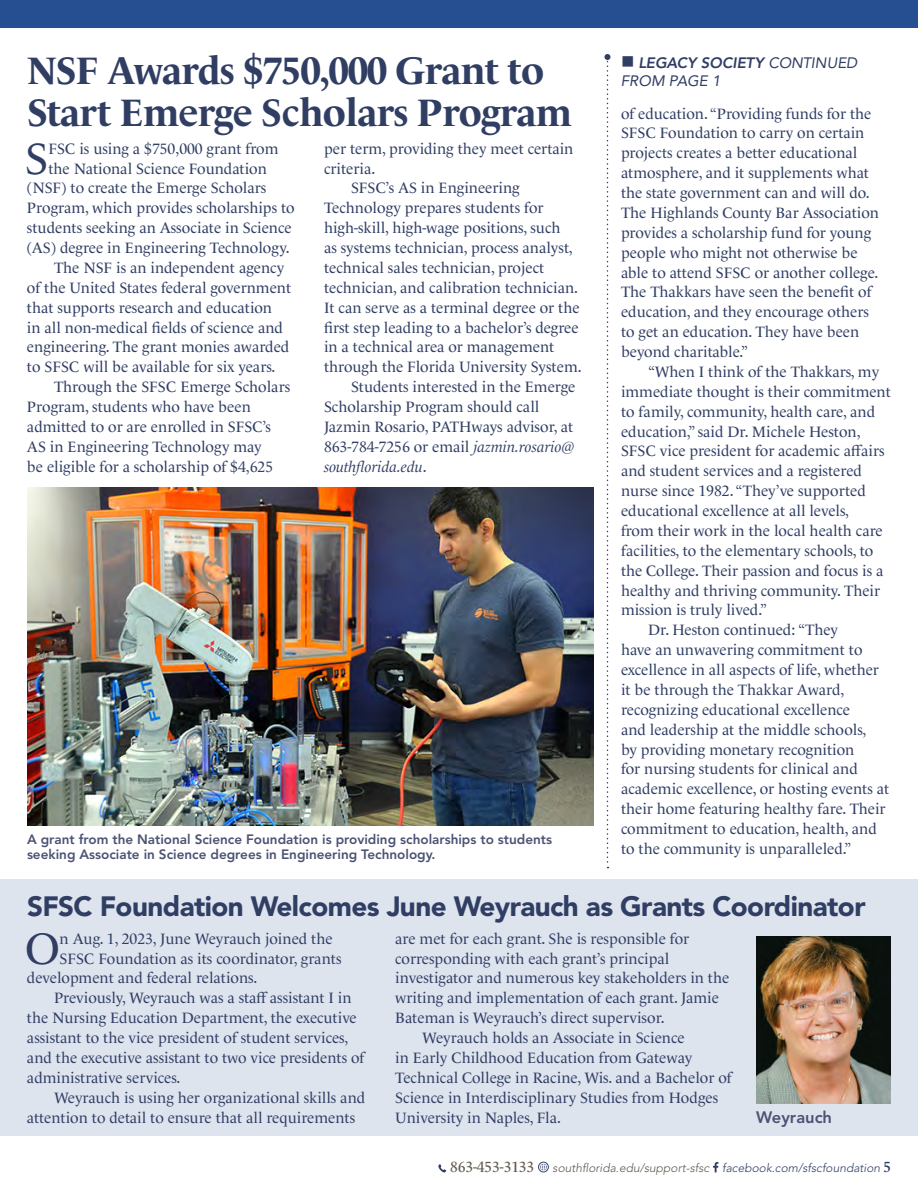
<style>
.page{position:relative;width:918px;height:1188px;background:#fff}
.page>*{position:absolute;margin:0;border:0;box-sizing:border-box;transform-origin:0 0}
.Body_Text_no_ident_drop_cap{font:44.7px "Le Monde Livre Std";color:#303e64}
.Headline_LeMonde_22_24{font:700 39px/42px "Le Monde Livre Std";letter-spacing:-.02em;color:#303e64}
.Headline_Avenir_Medium_26{font:900 27.75px "Avenir LT Std";letter-spacing:-.02em;color:#303e64}
.Cutline_Avenir_9pt_heavy{font:800 16.5px "Avenir LT Std";color:#4b5273}
.Body_Text{font:15.3px/19.8px "Le Monde Livre Std";color:#303e64}
.Body_Text_no_ident_drop_cap-2{font:15.3px "Le Monde Livre Std";color:#303e64}
.Continued{font:italic 15px/18px "Avenir LT Std";letter-spacing:-.005em;color:#303e64}
.Cutline_Avenir_9pt_heavy-2{font:800 13.5px/15px "Avenir LT Std";color:#4b5273}
.t1{font:italic 300 12px "Avenir LT Std";color:#60594f}
.s1{font-weight:800}
.s2{font-style:italic}
.s3{font-family:"Le Monde Livre Std";font-weight:400;font-style:normal;font-size:15px}
.s4{color:#303e64}
.s5{font-family:"Le Monde Livre Std";font-weight:600;font-style:normal;font-size:15px;color:#303e64}
</style>
<div class="page">
<div style="left:0;top:0;width:918px;height:28px;background:#254f90"></div>
<div style="left:0;top:879px;width:918px;height:257px;background:#dee4ee"></div>
<svg style="left:438px;top:1164px;width:8px;height:8px"></svg>
<svg style="left:538px;top:1162px;width:11px;height:10px"></svg>
<svg style="left:713px;top:1162px;width:5px;height:10px"></svg>
<svg style="left:604px;top:54px;width:6px;height:814px"></svg>
<img style="left:27px;top:487px;width:567px;height:338px">
<img style="left:756px;top:937px;width:135px;height:167px">
<p class="Headline_LeMonde_22_24" style="left:27px;top:49px;width:546px">NSF Awards $750,000 Grant to<br>Start Emerge Scholars Program</p>
<p class="Continued" style="left:621px;top:54px;width:238px">■ <span class="s1">LEGACY SOCIETY</span> CONTINUED<br>FROM PAGE 1</p>
<p class="Body_Text" style="left:621px;top:103px;width:260px">of education. “Providing funds for the SFSC Foundation to carry on certain projects creates a better educational atmosphere, and it supplements what the state government can and will do.<br>The Highlands County Bar Association provides a scholarship fund for young people who might not otherwise be able to attend SFSC or another college.<br>The Thakkars have seen the benefit of education, and they encourage others to get an education. They have been beyond charitable.”</p>
<p class="Body_Text" style="left:621px;top:362px;width:271px;text-indent:27px">“When I think of the Thakkars, my immediate thought is their commitment to family, community, health care, and education,” said Dr. Michele Heston, SFSC vice president for academic affairs and student services and a registered nurse since 1982. “They’ve supported educational excellence at all levels,<br>from their work in the local health care facilities, to the elementary schools, to the College. Their passion and focus is a healthy and thriving community. Their mission is truly lived.”</p>
<p class="Body_Text" style="left:621px;top:620px;width:270px;text-indent:27px">Dr. Heston continued: “They<br>have an unwavering commitment to excellence in all aspects of life, whether it be through the Thakkar Award, recognizing educational excellence<br>and leadership at the middle schools,<br>by providing monetary recognition<br>for nursing students for clinical and academic excellence, or hosting events at their home featuring healthy fare. Their commitment to education, health, and to the community is unparalleled.”</p>
<p class="Body_Text_no_ident_drop_cap" style="left:25px;top:132px;width:25px">S</p>
<p class="Body_Text_no_ident_drop_cap-2" style="left:48px;top:139px;width:232px">FSC is using a $750,000 grant from</p>
<p class="Body_Text" style="left:324px;top:138px;width:251px">per term, providing they meet certain criteria.</p>
<p class="Body_Text" style="left:324px;top:178px;width:259px;text-indent:27px">SFSC’s AS in Engineering Technology prepares students for high-skill, high-wage positions, such<br>as systems technician, process analyst, technical sales technician, project technician, and calibration technician.<br>It can serve as a terminal degree or the first step leading to a bachelor’s degree in a technical area or management through the Florida University System.</p>
<p class="Body_Text" style="left:324px;top:377px;width:253px;text-indent:27px">Students interested in the Emerge Scholarship Program should call Jazmin Rosario, PATHways advisor, at 863-784-7256 or email <span class="s2">jazmin.rosario@ southflorida.edu</span>.</p>
<p class="Body_Text_no_ident_drop_cap-2" style="left:48px;top:159px;width:220px">the National Science Foundation</p>
<p class="Body_Text_no_ident_drop_cap-2" style="left:27px;top:179px;width:241px">(NSF) to create the Emerge Scholars</p>
<p class="Body_Text_no_ident_drop_cap-2" style="left:27px;top:199px;width:269px">Program, which provides scholarships to</p>
<p class="Body_Text_no_ident_drop_cap-2" style="left:27px;top:219px;width:266px">students seeking an Associate in Science</p>
<p class="Body_Text_no_ident_drop_cap-2" style="left:27px;top:239px;width:264px">(AS) degree in Engineering Technology.</p>
<p class="Body_Text" style="left:27px;top:258px;width:266px;text-indent:27px">The NSF is an independent agency of the United States federal government that supports research and education<br>in all non-medical fields of science and engineering. The grant monies awarded to SFSC will be available for six years.</p>
<p class="Body_Text" style="left:27px;top:377px;width:265px;text-indent:27px">Through the SFSC Emerge Scholars Program, students who have been admitted to or are enrolled in SFSC’s AS in Engineering Technology may<br>be eligible for a scholarship of $4,625</p>
<p class="Cutline_Avenir_9pt_heavy-2" style="left:27px;top:832px;width:527px">A grant from the National Science Foundation is providing scholarships to students seeking Associate in Science degrees in Engineering Technology.</p>
<p class="Headline_Avenir_Medium_26" style="left:27px;top:889px;width:840px">SFSC Foundation Welcomes June Weyrauch as Grants Coordinator</p>
<p class="Body_Text_no_ident_drop_cap" style="left:26px;top:922px;width:36px">O</p>
<p class="Body_Text_no_ident_drop_cap-2" style="left:60px;top:929px;width:275px">n Aug. 1, 2023, June Weyrauch joined the</p>
<p class="Body_Text" style="left:395px;top:928px;width:336px">are met for each grant. She is responsible for corresponding with each grant’s principal investigator and numerous key stakeholders in the writing and implementation of each grant. Jamie Bateman is Weyrauch’s direct supervisor.</p>
<p class="Body_Text" style="left:395px;top:1028px;width:338px;text-indent:27px">Weyrauch holds an Associate in Science<br>in Early Childhood Education from Gateway Technical College in Racine, Wis. and a Bachelor of Science in Interdisciplinary Studies from Hodges University in Naples, Fla.</p>
<p class="Body_Text_no_ident_drop_cap-2" style="left:60px;top:949px;width:283px">SFSC Foundation as its coordinator, grants</p>
<p class="Body_Text_no_ident_drop_cap-2" style="left:27px;top:969px;width:232px">development and federal relations.</p>
<p class="Body_Text" style="left:27px;top:988px;width:339px;text-indent:27px">Previously, Weyrauch was a staff assistant I in the Nursing Education Department, the executive assistant to the vice president of student services, and the executive assistant to two vice presidents of administrative services.</p>
<p class="Body_Text" style="left:27px;top:1087px;width:340px;text-indent:27px">Weyrauch is using her organizational skills and attention to detail to ensure that all requirements</p>
<p class="Cutline_Avenir_9pt_heavy" style="left:756px;top:1107px;width:78px">Weyrauch</p>
<p class="t1" style="left:450px;top:1161px;width:442px"><span class="s3">863-453-3133</span> southflorida.edu/support-sfsc <span class="s4">facebook.com/sfscfoundation</span> <span class="s5">5</span></p>
</div>
